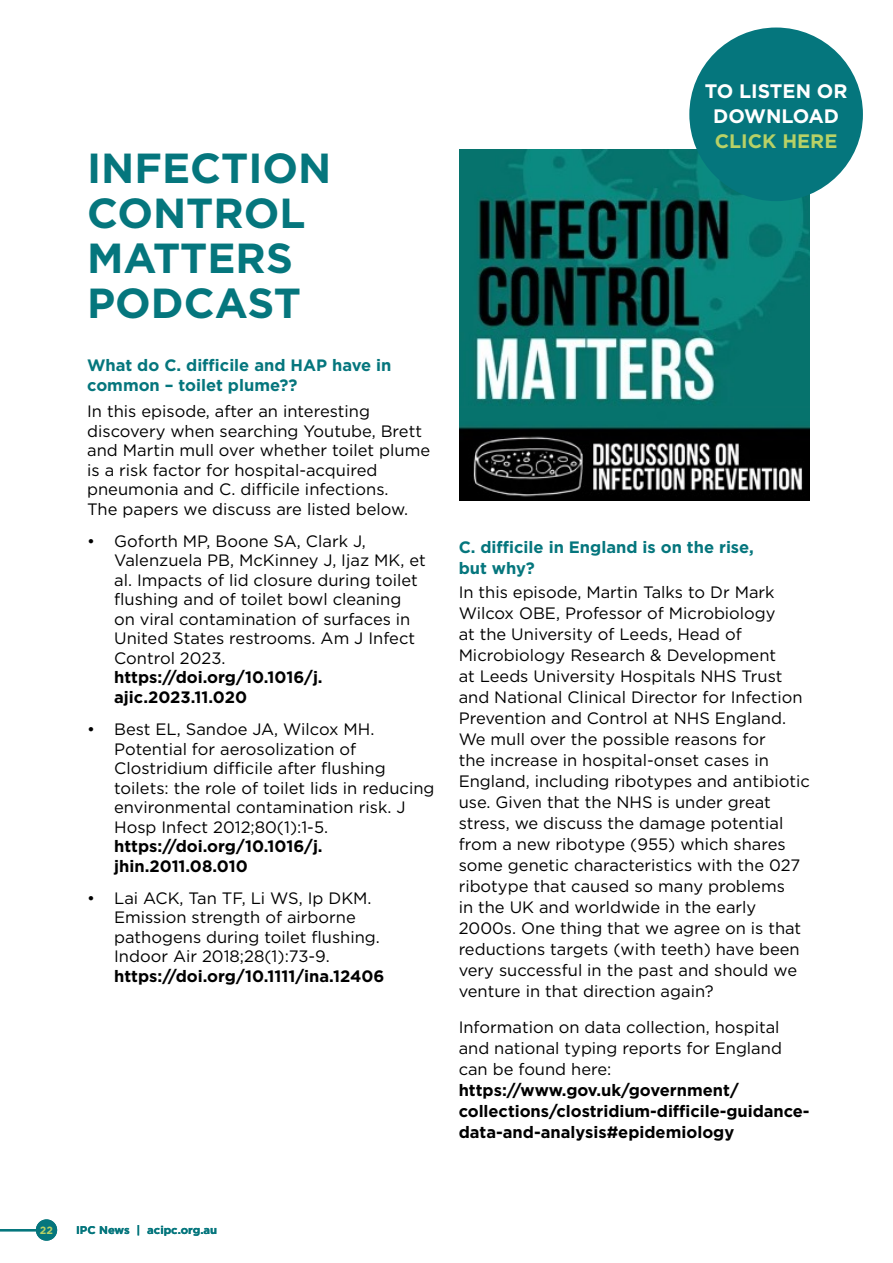
<style>
.page{position:relative;width:893px;height:1263px;background:#fff}
.page>*{position:absolute;margin:0;border:0;box-sizing:border-box;transform-origin:0 0}
.t1{font:700 42px/45px "Gotham";color:#05767d}
.t2{font:700 19.5px/24.9px "Gotham";color:#fff;text-align:center}
.t3{font:700 19.5px "Gotham";color:#b8d166}
.t4{font:16.5px/21px "Gotham";color:#000}
.t5{font:700 16.5px/19.5px "Gotham";color:#000}
.t6{font:700 16.5px/19.5px "Gotham";color:#05767d}
.t7{font:700 11.25px "Gotham";color:#05767d}
.t8{font:700 10.5px "Gotham";color:#b8d166}
</style>
<div class="page">
<div style="left:36px;top:1219px;width:21px;height:22px;background:#05767d;border-radius:50%"></div>
<hr style="left:0;top:1229px;width:39px;height:2px;background:#05767d">
<img style="left:460px;top:149px;width:349px;height:352px">
<div style="left:689px;top:28px;width:174px;height:173px;background:#05767d;border-radius:50%"></div>
<h1 class="t1" style="left:87px;top:145px;width:246px">INFECTION<br>CONTROL<br>MATTERS<br>PODCAST</h1>
<p class="t6" style="left:87px;top:356px;width:306px">What do C. difficile and HAP have in common – toilet plume??</p>
<p class="t4" style="left:87px;top:401px;width:344px;line-height:19.5px">In this episode, after an interesting discovery when searching Youtube, Brett and Martin mull over whether toilet plume is a risk factor for hospital-acquired pneumonia and C. difficile infections.<br>The papers we discuss are listed below.</p>
<p class="t4" style="left:114px;top:531px;width:313px;line-height:19.5px;text-indent:-27px">• Goforth MP, Boone SA, Clark J, Valenzuela PB, McKinney J, Ijaz MK, et al. Impacts of lid closure during toilet flushing and of toilet bowl cleaning on viral contamination of surfaces in United States restrooms. Am J Infect Control 2023.</p>
<p class="t5" style="left:114px;top:668px;width:210px">https://doi.org/10.1016/j. ajic.2023.11.020</p>
<p class="t4" style="left:114px;top:719px;width:322px;line-height:19.5px;text-indent:-27px">• Best EL, Sandoe JA, Wilcox MH.<br>Potential for aerosolization of Clostridium difficile after flushing toilets: the role of toilet lids in reducing environmental contamination risk. J Hosp Infect 2012;80(1):1-5.</p>
<p class="t5" style="left:114px;top:836px;width:210px">https://doi.org/10.1016/j. jhin.2011.08.010</p>
<p class="t4" style="left:114px;top:888px;width:267px;line-height:19.5px;text-indent:-27px">• Lai ACK, Tan TF, Li WS, Ip DKM.<br>Emission strength of airborne pathogens during toilet flushing.<br>Indoor Air 2018;28(1):73-9.</p>
<p class="t5" style="left:114px;top:966px;width:272px">https://doi.org/10.1111/ina.12406</p>
<p class="t2" style="left:705px;top:79px;width:144px">TO LISTEN OR<br>DOWNLOAD</p>
<p class="t3" style="left:715px;top:128px;width:124px">CLICK HERE</p>
<p class="t6" style="left:459px;top:536px;width:297px;line-height:21px">C. difficile in England is on the rise, but why?</p>
<p class="t4" style="left:459px;top:581px;width:353px">In this episode, Martin Talks to Dr Mark Wilcox OBE, Professor of Microbiology<br>at the University of Leeds, Head of Microbiology Research &amp; Development<br>at Leeds University Hospitals NHS Trust and National Clinical Director for Infection Prevention and Control at NHS England.<br>We mull over the possible reasons for<br>the increase in hospital-onset cases in England, including ribotypes and antibiotic use. Given that the NHS is under great stress, we discuss the damage potential from a new ribotype (955) which shares some genetic characteristics with the 027 ribotype that caused so many problems<br>in the UK and worldwide in the early 2000s. One thing that we agree on is that reductions targets (with teeth) have been very successful in the past and should we venture in that direction again?</p>
<p class="t4" style="left:459px;top:1016px;width:325px">Information on data collection, hospital and national typing reports for England can be found here:</p>
<p class="t5" style="left:459px;top:1079px;width:353px;line-height:21px">https://www.gov.uk/government/ collections/clostridium-difficile-guidance&shy;data-and-analysis#epidemiology</p>
<p class="t8" style="left:40px;top:1223px;width:15px">22</p>
<p class="t7" style="left:76px;top:1222px;width:143px">IPC News | acipc.org.au</p>
</div>
